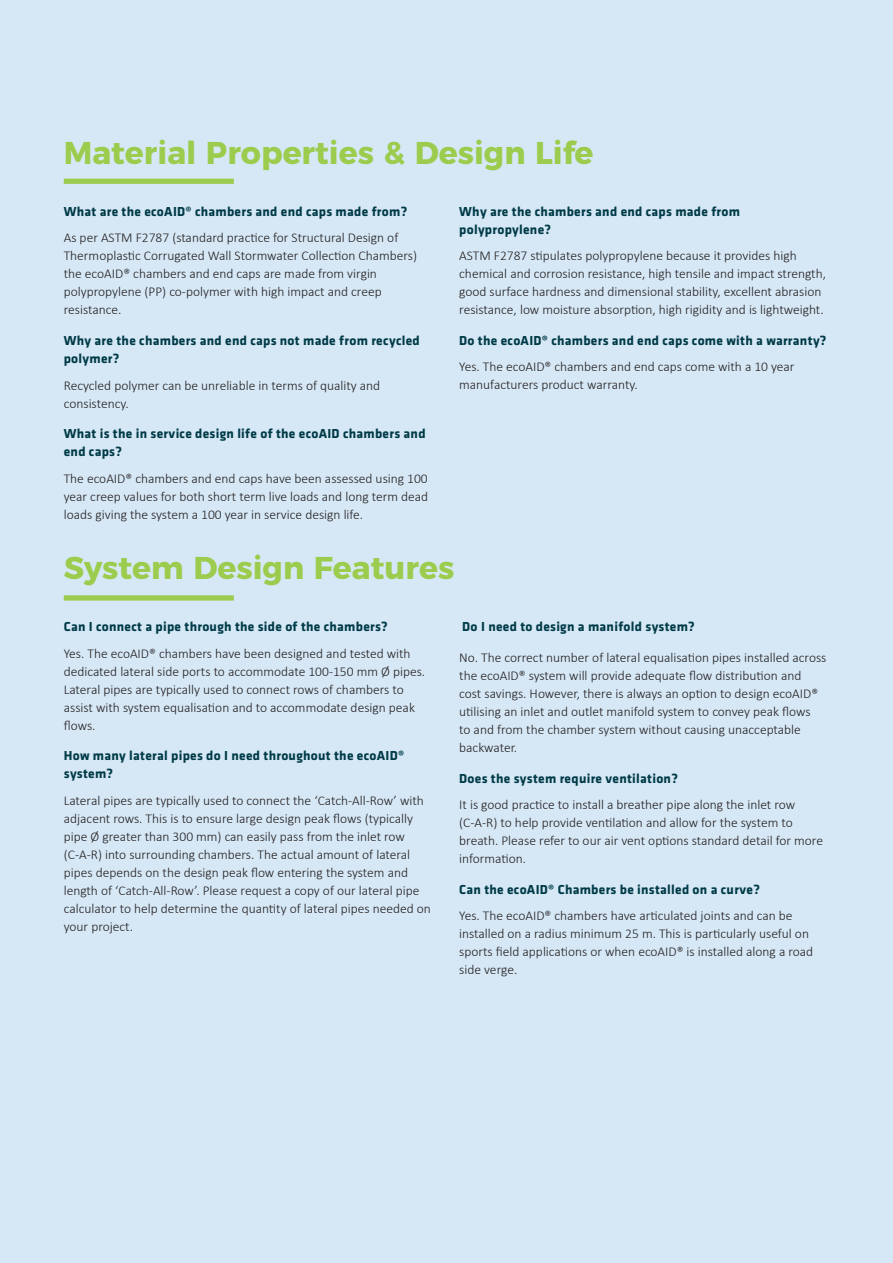
<style>
.page{position:relative;width:893px;height:1263px;background:#d6e8f6}
.page>*{position:absolute;margin:0;border:0;box-sizing:border-box;transform-origin:0 0}
.t1{font:700 31.5px "Montserrat";color:#9ccc4d}
.t2{font:300 13.5px/18px "Calibri";color:#231f20}
.t3{font:700 13.5px/18px "Klavika";letter-spacing:.02em;color:#003a47}
</style>
<div class="page">
<div style="left:64px;top:179px;width:170px;height:5px;background:#9ccc4d"></div>
<div style="left:64px;top:595px;width:170px;height:6px;background:#9ccc4d"></div>
<h1 class="t1" style="left:64px;top:127px;width:531px">Material Properties &amp; Design Life</h1>
<p class="t3" style="left:64px;top:203px;width:345px">What are the ecoAID® chambers and end caps made from?</p>
<p class="t2" style="left:64px;top:229px;width:355px">As per ASTM F2787 (standard practice for Structural Design of Thermoplastic Corrugated Wall Stormwater Collection Chambers) the ecoAID® chambers and end caps are made from virgin polypropylene (PP) co-polymer with high impact and creep resistance.</p>
<p class="t3" style="left:64px;top:332px;width:357px">Why are the chambers and end caps not made from recycled polymer?</p>
<p class="t2" style="left:64px;top:376px;width:318px">Recycled polymer can be unreliable in terms of quality and consistency.</p>
<p class="t3" style="left:64px;top:425px;width:363px">What is the in service design life of the ecoAID chambers and end caps?</p>
<p class="t2" style="left:64px;top:469px;width:366px;text-align:justify">The ecoAID® chambers and end caps have been assessed using 100 year creep values for both short term live loads and long term dead loads giving the system a 100 year in service design life.</p>
<p class="t3" style="left:459px;top:202px;width:282px">Why are the chambers and end caps made from polypropylene?</p>
<p class="t2" style="left:459px;top:247px;width:368px">ASTM F2787 stipulates polypropylene because it provides high chemical and corrosion resistance, high tensile and impact strength, good surface hardness and dimensional stability, excellent abrasion resistance, low moisture absorption, high rigidity and is lightweight.</p>
<p class="t3" style="left:459px;top:332px;width:369px">Do the ecoAID® chambers and end caps come with a warranty?</p>
<p class="t2" style="left:459px;top:358px;width:337px">Yes. The ecoAID® chambers and end caps come with a 10 year manufacturers product warranty.</p>
<h1 class="t1" style="left:64px;top:542px;width:392px">System Design Features</h1>
<p class="t3" style="left:64px;top:618px;width:326px">Can I connect a pipe through the side of the chambers?</p>
<p class="t2" style="left:64px;top:644px;width:363px">Yes. The ecoAID® chambers have been designed and tested with dedicated lateral side ports to accommodate 100-150 mm Ø pipes.<br>Lateral pipes are typically used to connect rows of chambers to assist with system equalisation and to accommodate design peak flows.</p>
<p class="t3" style="left:64px;top:747px;width:342px">How many lateral pipes do I need throughout the ecoAID® system?</p>
<p class="t2" style="left:64px;top:791px;width:369px">Lateral pipes are typically used to connect the ‘Catch-All-Row’ with adjacent rows. This is to ensure large design peak flows (typically pipe Ø greater than 300 mm) can easily pass from the inlet row (C-A-R) into surrounding chambers. The actual amount of lateral pipes depends on the design peak flow entering the system and length of ‘Catch-All-Row’. Please request a copy of our lateral pipe calculator to help determine the quantity of lateral pipes needed on your project.</p>
<p class="t3" style="left:462px;top:618px;width:234px">Do I need to design a manifold system?</p>
<p class="t2" style="left:459px;top:648px;width:369px">No. The correct number of lateral equalisation pipes installed across the ecoAID® system will provide adequate flow distribution and cost savings. However, there is always an option to design ecoAID® utilising an inlet and outlet manifold system to convey peak flows<br>to and from the chamber system without causing unacceptable backwater.</p>
<p class="t3" style="left:459px;top:769px;width:220px">Does the system require ventilation?</p>
<p class="t2" style="left:459px;top:795px;width:365px">It is good practice to install a breather pipe along the inlet row (C-A-R) to help provide ventilation and allow for the system to breath. Please refer to our air vent options standard detail for more information.</p>
<p class="t3" style="left:459px;top:880px;width:302px">Can the ecoAID® Chambers be installed on a curve?</p>
<p class="t2" style="left:459px;top:907px;width:355px">Yes. The ecoAID® chambers have articulated joints and can be installed on a radius minimum 25 m. This is particularly useful on sports field applications or when ecoAID® is installed along a road side verge.</p>
</div>
